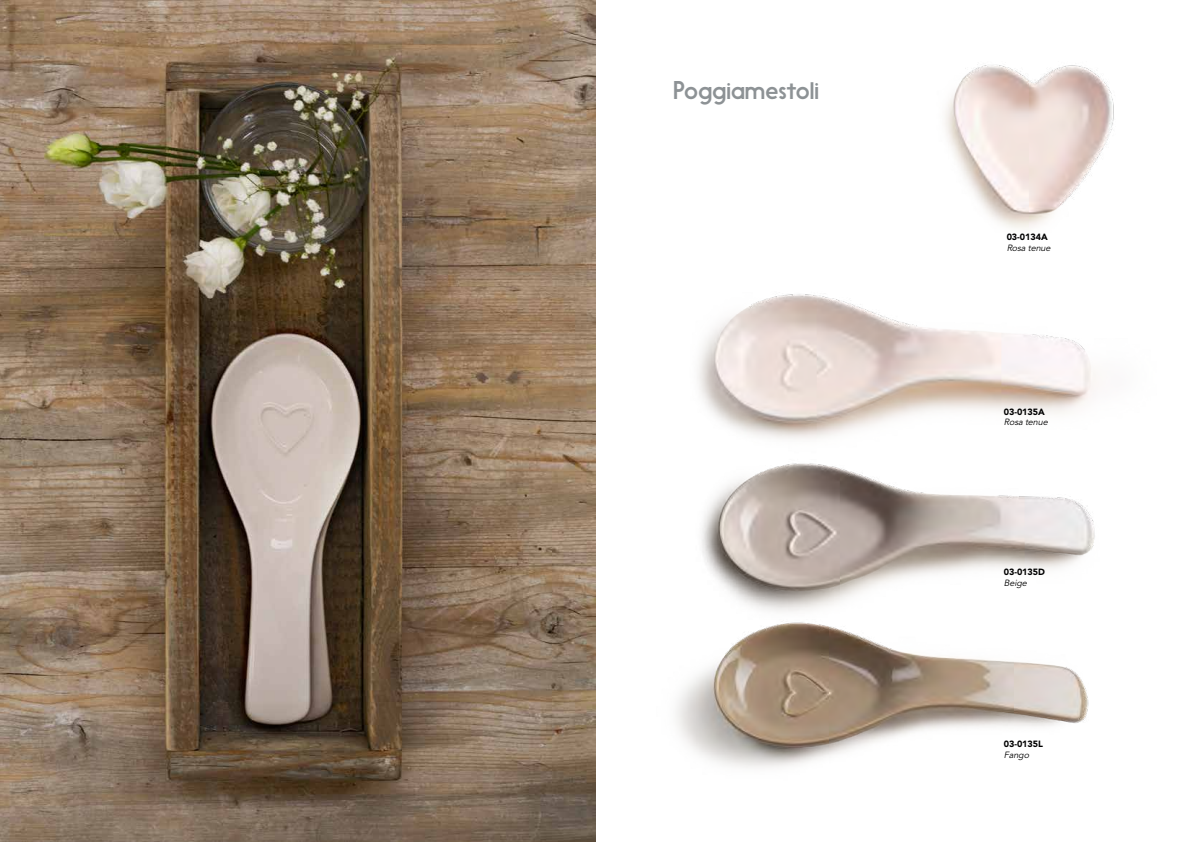
<style>
.page{position:relative;width:1191px;height:842px;background:#fff}
.page>*{position:absolute;margin:0;border:0;box-sizing:border-box;transform-origin:0 0}
.t1{font:24px "Nanami";color:#8d9295}
.t2{font:900 9px "Avenir LT Std";letter-spacing:-.005em;color:#000}
.t3{font:italic 9px "Avenir LT Std";color:#000}
</style>
<div class="page">
<img style="left:945px;top:65px;width:169px;height:164px">
<img style="left:697px;top:294px;width:399px;height:137px">
<img style="left:676px;top:632px;width:413px;height:136px">
<img style="left:701px;top:431px;width:394px;height:201px">
<img style="left:0;top:0;width:595px;height:842px">
<h1 class="t1" style="left:673px;top:76px;width:147px">Poggiamestoli</h1>
<p class="t2" style="left:1006px;top:232px;width:42px">03-0134A</p>
<p class="t3" style="left:1006px;top:243px;width:47px">Rosa tenue</p>
<p class="t2" style="left:1003px;top:406px;width:42px">03-0135A</p>
<p class="t3" style="left:1003px;top:417px;width:47px">Rosa tenue</p>
<p class="t2" style="left:1003px;top:567px;width:43px">03-0135D</p>
<p class="t3" style="left:1003px;top:578px;width:27px">Beige</p>
<p class="t2" style="left:1003px;top:738px;width:41px">03-0135L</p>
<p class="t3" style="left:1003px;top:749px;width:29px">Fango</p>
</div>
